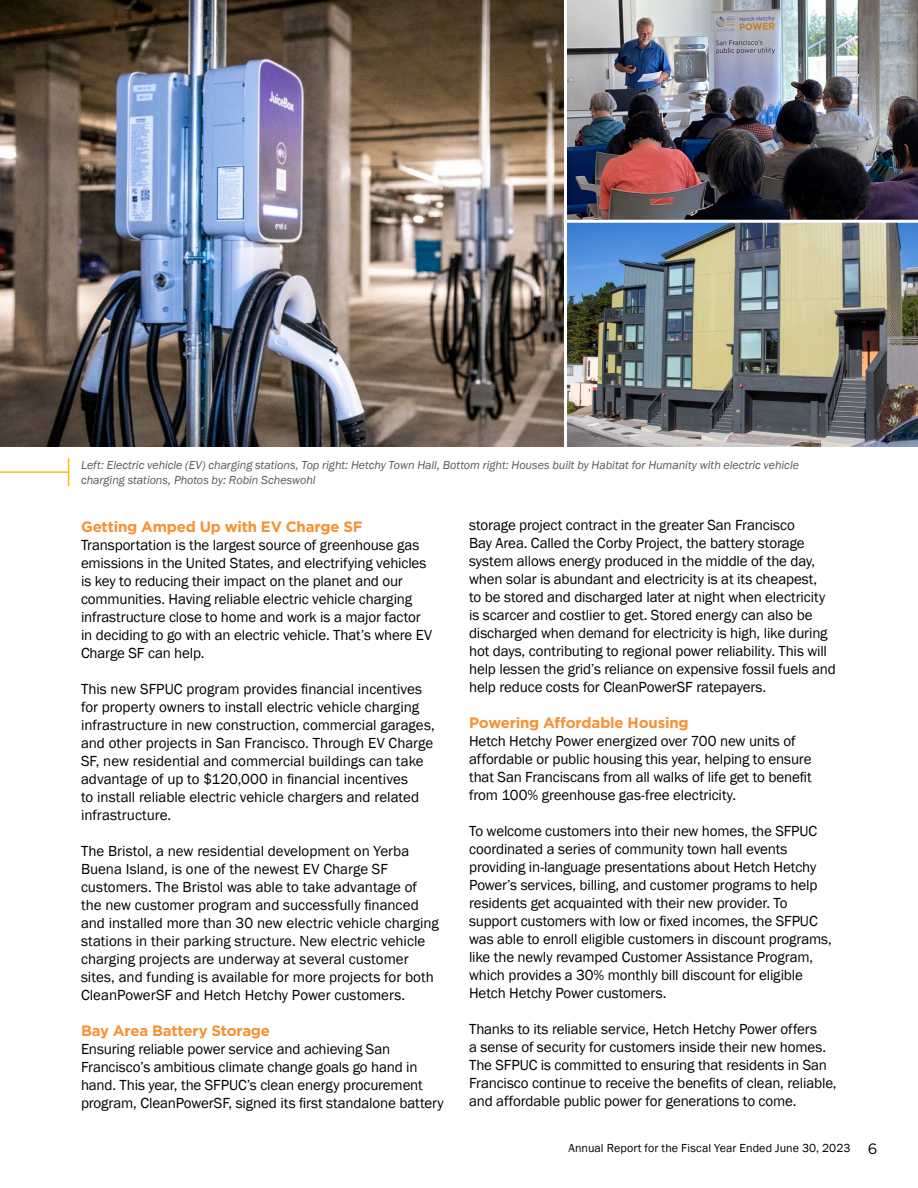
<style>
.page{position:relative;width:918px;height:1188px;background:#fff}
.page>*{position:absolute;margin:0;border:0;box-sizing:border-box;transform-origin:0 0}
.t1{font:15px/18px "Franklin Gothic";letter-spacing:-.01em;color:#000}
.t2{font:700 15px "Gotham";letter-spacing:-.015em;color:#f79131}
.t3{font:italic 12px/14.4px "Franklin Gothic";color:#58595b}
.t4{font:12px "Franklin Gothic";letter-spacing:.005em;color:#000}
.s1{font-family:"Gotham";font-size:15px}
</style>
<div class="page">
<img style="left:0;top:0;width:562px;height:447px">
<img style="left:562px;top:0;width:356px;height:218px">
<img style="left:562px;top:218px;width:356px;height:229px">
<hr style="left:0;top:471px;width:69px;height:2px;background:#fdb913">
<svg style="left:68px;top:458px;width:1px;height:28px"></svg>
<p class="t3" style="left:81px;top:458px;width:720px">Left: Electric vehicle (EV) charging stations, Top right: Hetchy Town Hall, Bottom right: Houses built by Habitat for Humanity with electric vehicle charging stations, Photos by: Robin Scheswohl</p>
<p class="t2" style="left:81px;top:516px;width:283px">Getting Amped Up with EV Charge SF</p>
<p class="t1" style="left:81px;top:536px;width:353px">Transportation is the largest source of greenhouse gas emissions in the United States, and electrifying vehicles is key to reducing their impact on the planet and our communities. Having reliable electric vehicle charging infrastructure close to home and work is a major factor in deciding to go with an electric vehicle. That’s where EV Charge SF can help.</p>
<p class="t1" style="left:81px;top:680px;width:355px">This new SFPUC program provides financial incentives for property owners to install electric vehicle charging infrastructure in new construction, commercial garages, and other projects in San Francisco. Through EV Charge SF, new residential and commercial buildings can take advantage of up to $120,000 in financial incentives<br>to install reliable electric vehicle chargers and related infrastructure.</p>
<p class="t1" style="left:81px;top:842px;width:360px">The Bristol, a new residential development on Yerba Buena Island, is one of the newest EV Charge SF customers. The Bristol was able to take advantage of the new customer program and successfully financed and installed more than 30 new electric vehicle charging stations in their parking structure. New electric vehicle charging projects are underway at several customer sites, and funding is available for more projects for both CleanPowerSF and Hetch Hetchy Power customers.</p>
<p class="t2" style="left:81px;top:1020px;width:191px">Bay Area Battery Storage</p>
<p class="t1" style="left:81px;top:1040px;width:364px">Ensuring reliable power service and achieving San Francisco’s ambitious climate change goals go hand in hand. This year, the SFPUC’s clean energy procurement program, CleanPowerSF, signed its first standalone battery</p>
<p class="t1" style="left:469px;top:516px;width:368px">storage project contract in the greater San Francisco<br>Bay Area. Called the Corby Project, the battery storage system allows energy produced in the middle of the day, when solar is abundant and electricity is at its cheapest,<br>to be stored and discharged later at night when electricity is scarcer and costlier to get. Stored energy can also be discharged when demand for electricity is high, like during hot days, contributing to regional power reliability. This will help lessen the grid’s reliance on expensive fossil fuels and help reduce costs for CleanPowerSF ratepayers.</p>
<p class="t2" style="left:469px;top:713px;width:221px">Powering Affordable Housing</p>
<p class="t1" style="left:469px;top:732px;width:344px">Hetch Hetchy Power energized over 700 new units of affordable or public housing this year, helping to ensure that San Franciscans from all walks of life get to benefit from 100% greenhouse gas-free electricity.</p>
<p class="t1" style="left:469px;top:822px;width:364px">To welcome customers into their new homes, the SFPUC coordinated a series of community town hall events providing in-language presentations about Hetch Hetchy Power’s services, billing, and customer programs to help residents get acquainted with their new provider. To support customers with low or fixed incomes, the SFPUC was able to enroll eligible customers in discount programs, like the newly revamped Customer Assistance Program, which provides a 30% monthly bill discount for eligible Hetch Hetchy Power customers.</p>
<p class="t1" style="left:469px;top:1020px;width:369px">Thanks to its reliable service, Hetch Hetchy Power offers<br>a sense of security for customers inside their new homes.<br>The SFPUC is committed to ensuring that residents in San Francisco continue to receive the benefits of clean, reliable, and affordable public power for generations to come.</p>
<p class="t4" style="left:568px;top:1141px;width:311px">Annual Report for the Fiscal Year Ended June 30, 2023 <span class="s1">6</span></p>
</div>
